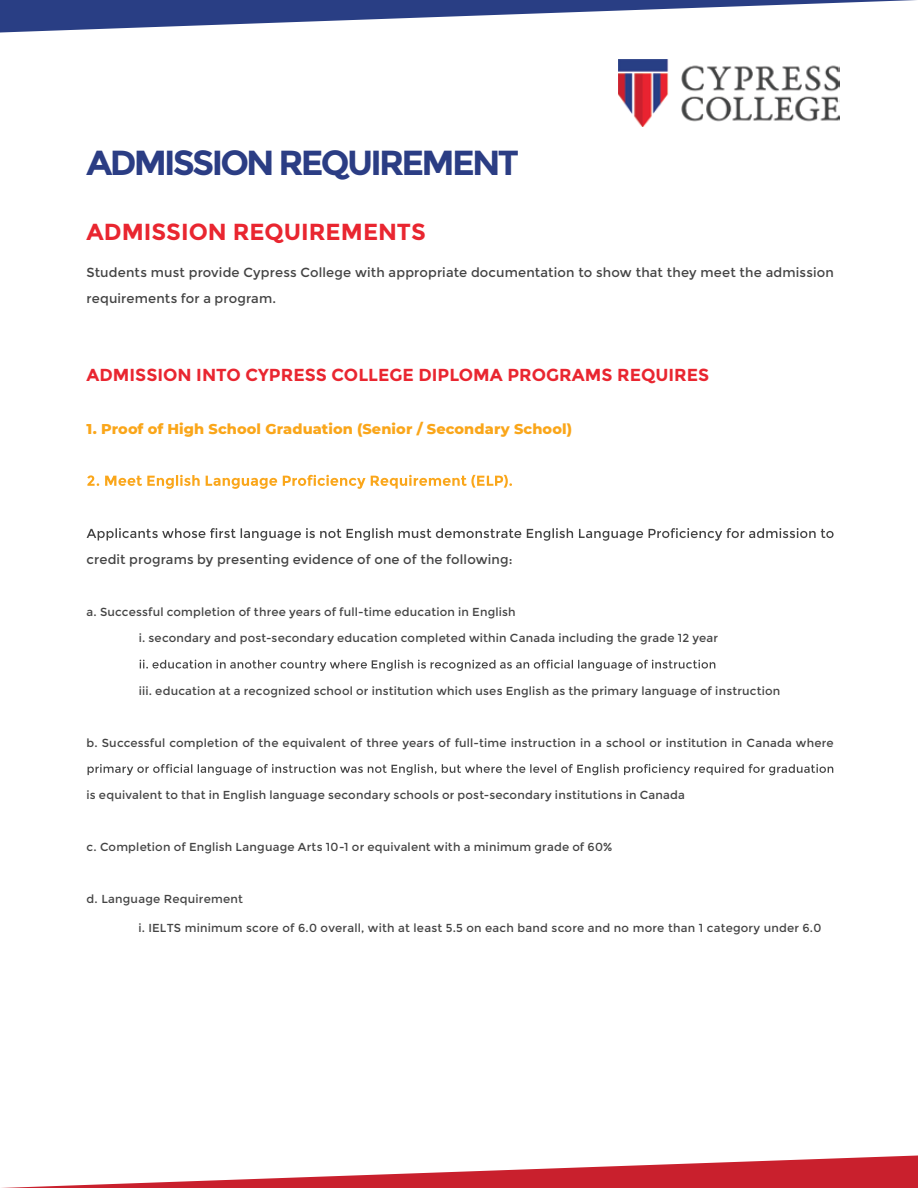
<style>
.page{position:relative;width:918px;height:1188px;background:#fff}
.page>*{position:absolute;margin:0;border:0;box-sizing:border-box;transform-origin:0 0}
.t1{font:700 34.8px "Montserrat";letter-spacing:-.08em;color:#2b3d84}
.t2{font:700 23.25px "Montserrat";color:#e92630}
.t3{font:700 17.4px "Montserrat";color:#e92630}
.t4{font:800 14.55px "Montserrat";letter-spacing:.01em;color:#faa61a}
.t5{font:13.05px/26.1px "Montserrat";letter-spacing:.01em;color:#444}
.t6{font:11.55px "Montserrat";letter-spacing:.015em;color:#444}
</style>
<div class="page">
<img style="left:619px;top:60px;width:220px;height:67px">
<svg style="left:1px;top:1155px;width:917px;height:33px"></svg>
<svg style="left:0;top:0;width:917px;height:33px"></svg>
<svg style="left:87px;top:475px;width:425px;height:14px"></svg>
<svg style="left:87px;top:528px;width:747px;height:13px"></svg>
<svg style="left:140px;top:660px;width:575px;height:11px"></svg>
<svg style="left:88px;top:764px;width:745px;height:11px"></svg>
<h1 class="t1" style="left:87px;top:142px;width:434px">ADMISSION REQUIREMENT</h1>
<h2 class="t2" style="left:87px;top:218px;width:341px">ADMISSION REQUIREMENTS</h2>
<p class="t5" style="left:87px;top:260px;width:749px">Students must provide Cypress College with appropriate documentation to show that they meet the admission requirements for a program.</p>
<h3 class="t3" style="left:87px;top:365px;width:624px">ADMISSION INTO CYPRESS COLLEGE DIPLOMA PROGRAMS REQUIRES</h3>
<p class="t4" style="left:87px;top:418px;width:487px">1. Proof of High School Graduation (Senior / Secondary School)</p>
<p class="t5" style="left:87px;top:547px;width:427px">credit programs by presenting evidence of one of the following:</p>
<p class="t6" style="left:87px;top:606px;width:431px">a. Successful completion of three years of full-time education in English</p>
<p class="t6" style="left:139px;top:632px;width:581px">i. secondary and post-secondary education completed within Canada including the grade 12 year</p>
<p class="t6" style="left:139px;top:684px;width:643px">iii. education at a recognized school or institution which uses English as the primary language of instruction</p>
<p class="t6" style="left:87px;top:736px;width:749px">b. Successful completion of the equivalent of three years of full-time instruction in a school or institution in Canada where</p>
<p class="t6" style="left:87px;top:788px;width:600px">is equivalent to that in English language secondary schools or post-secondary institutions in Canada</p>
<p class="t6" style="left:87px;top:840px;width:527px">c. Completion of English Language Arts 10-1 or equivalent with a minimum grade of 60%</p>
<p class="t6" style="left:87px;top:892px;width:158px">d. Language Requirement</p>
<p class="t6" style="left:139px;top:921px;width:684px">i. IELTS minimum score of 6.0 overall, with at least 5.5 on each band score and no more than 1 category under 6.0</p>
</div>
